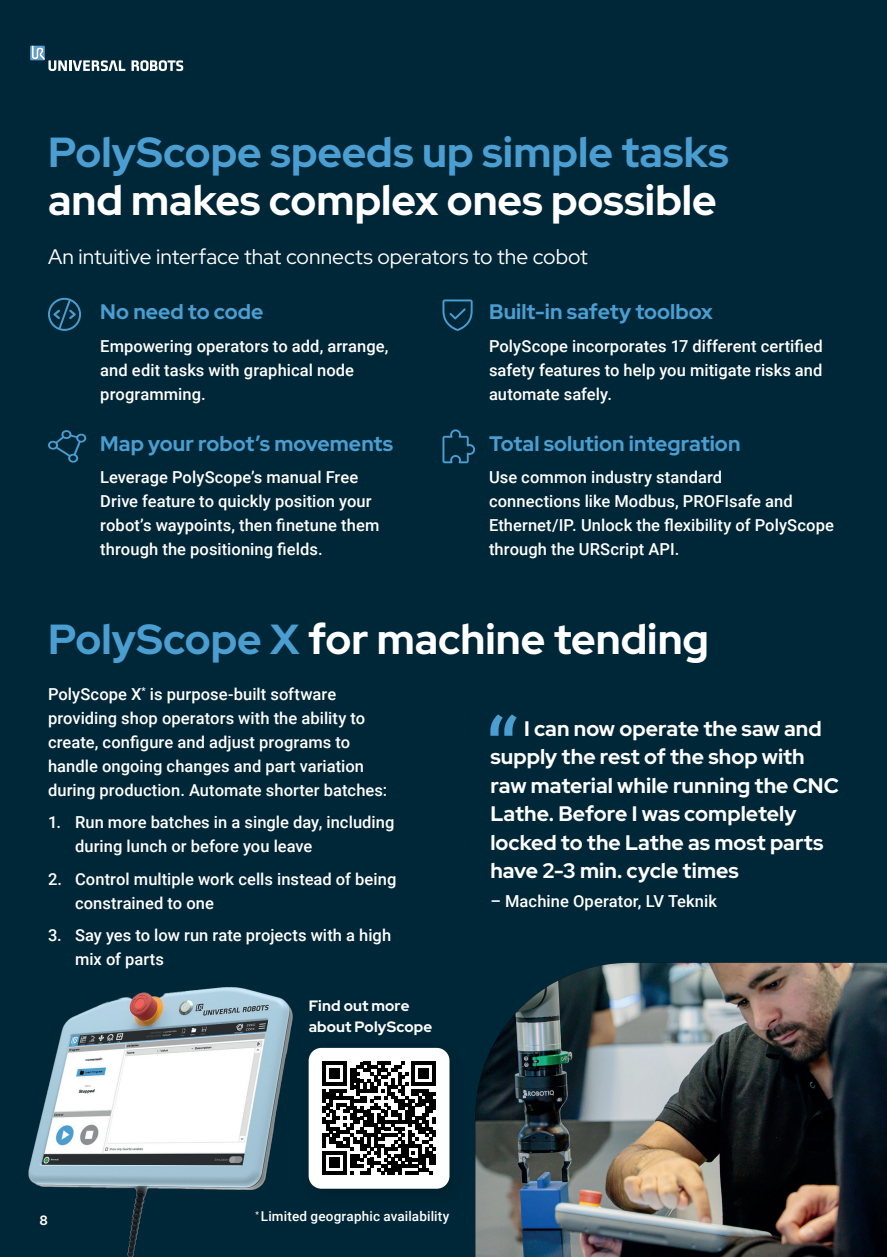
<style>
.page{position:relative;width:887px;height:1257px;background:#002737}
.page>*{position:absolute;margin:0;border:0;box-sizing:border-box;transform-origin:0 0}
.t1{font:700 42px "Red Hat Display";color:#fff}
.t2{font:700 42px "Red Hat Display";color:#4b9ed1}
.t3{font:700 21px/28.5px "Red Hat Display";letter-spacing:.005em;color:#fff}
.t4{font:700 21px "Red Hat Display";letter-spacing:.005em;color:#4b9ed1}
.t5{font:21px "Red Hat Display";color:#fff}
.t6{font:500 16.5px/24px "Roboto";letter-spacing:.005em;color:#fff}
.t7{font:700 15px/21px "Red Hat Display";letter-spacing:.01em;color:#fff}
.t8{font:500 13.5px "Roboto";letter-spacing:.01em;color:#fff}
.t9{font:700 13.5px "Red Hat Display";color:#fff}
.s1{color:#4b9ed1}
</style>
<div class="page">
<img style="left:475px;top:963px;width:412px;height:294px">
<svg style="left:48px;top:430px;width:38px;height:33px"></svg>
<svg style="left:48px;top:298px;width:33px;height:33px"></svg>
<svg style="left:442px;top:299px;width:31px;height:32px"></svg>
<svg style="left:442px;top:429px;width:33px;height:34px"></svg>
<div style="left:309px;top:1048px;width:140px;height:141px;background:#fff;border-radius:13px"></div>
<svg style="left:322px;top:1061px;width:114px;height:114px"></svg>
<hr style="left:432px;top:1154px;width:4px;height:11px;background:#000001">
<img style="left:28px;top:987px;width:288px;height:270px">
<svg style="left:490px;top:714px;width:27px;height:22px"></svg>
<svg style="left:132px;top:60px;width:51px;height:11px"></svg>
<svg style="left:30px;top:46px;width:95px;height:25px"></svg>
<h1 class="t2" style="left:48px;top:125px;width:682px">PolyScope speeds up simple tasks</h1>
<h1 class="t1" style="left:48px;top:173px;width:670px">and makes complex ones possible</h1>
<p class="t5" style="left:48px;top:243px;width:541px">An intuitive interface that connects operators to the cobot</p>
<p class="t4" style="left:100px;top:298px;width:165px">No need to code</p>
<p class="t6" style="left:100px;top:333px;width:290px">Empowering operators to add, arrange, and edit tasks with graphical node programming.</p>
<p class="t4" style="left:100px;top:430px;width:294px">Map your robot’s movements</p>
<p class="t6" style="left:100px;top:465px;width:281px">Leverage PolyScope’s manual Free Drive feature to quickly position your robot’s waypoints, then finetune them through the positioning fields.</p>
<p class="t4" style="left:489px;top:298px;width:225px">Built-in safety toolbox</p>
<p class="t6" style="left:489px;top:333px;width:335px;text-align:justify">PolyScope incorporates 17 different certified safety features to help you mitigate risks and automate safely.</p>
<p class="t4" style="left:489px;top:430px;width:253px">Total solution integration</p>
<p class="t6" style="left:489px;top:465px;width:346px">Use common industry standard<br>connections like Modbus, PROFIsafe and Ethernet/IP. Unlock the flexibility of PolyScope through the URScript API.</p>
<h1 class="t1" style="left:48px;top:612px;width:662px"><span class="s1">PolyScope X</span> for machine tending</h1>
<p class="t6" style="left:48px;top:681px;width:341px">PolyScope X<sup>*</sup> is purpose-built software providing shop operators with the ability to create, configure and adjust programs to handle ongoing changes and part variation during production. Automate shorter batches:</p>
<p class="t6" style="left:75px;top:810px;width:321px;text-indent:-27px">1. Run more batches in a single day, including during lunch or before you leave</p>
<p class="t6" style="left:75px;top:866px;width:323px;text-indent:-27px">2. Control multiple work cells instead of being constrained to one</p>
<p class="t6" style="left:75px;top:923px;width:318px;text-indent:-27px">3. Say yes to low run rate projects with a high mix of parts</p>
<p class="t7" style="left:309px;top:995px;width:125px">Find out more about PolyScope</p>
<p class="t3" style="left:490px;top:714px;width:350px;text-indent:34px">I can now operate the saw and supply the rest of the shop with raw material while running the CNC<br>Lathe. Before I was completely locked to the Lathe as most parts have 2-3 min. cycle times</p>
<p class="t6" style="left:490px;top:888px;width:228px">– Machine Operator, LV Teknik</p>
<p class="t9" style="left:39px;top:1211px;width:10px">8</p>
<p class="t8" style="left:255px;top:1207px;width:196px"><sup>*</sup> Limited geographic availability</p>
</div>
